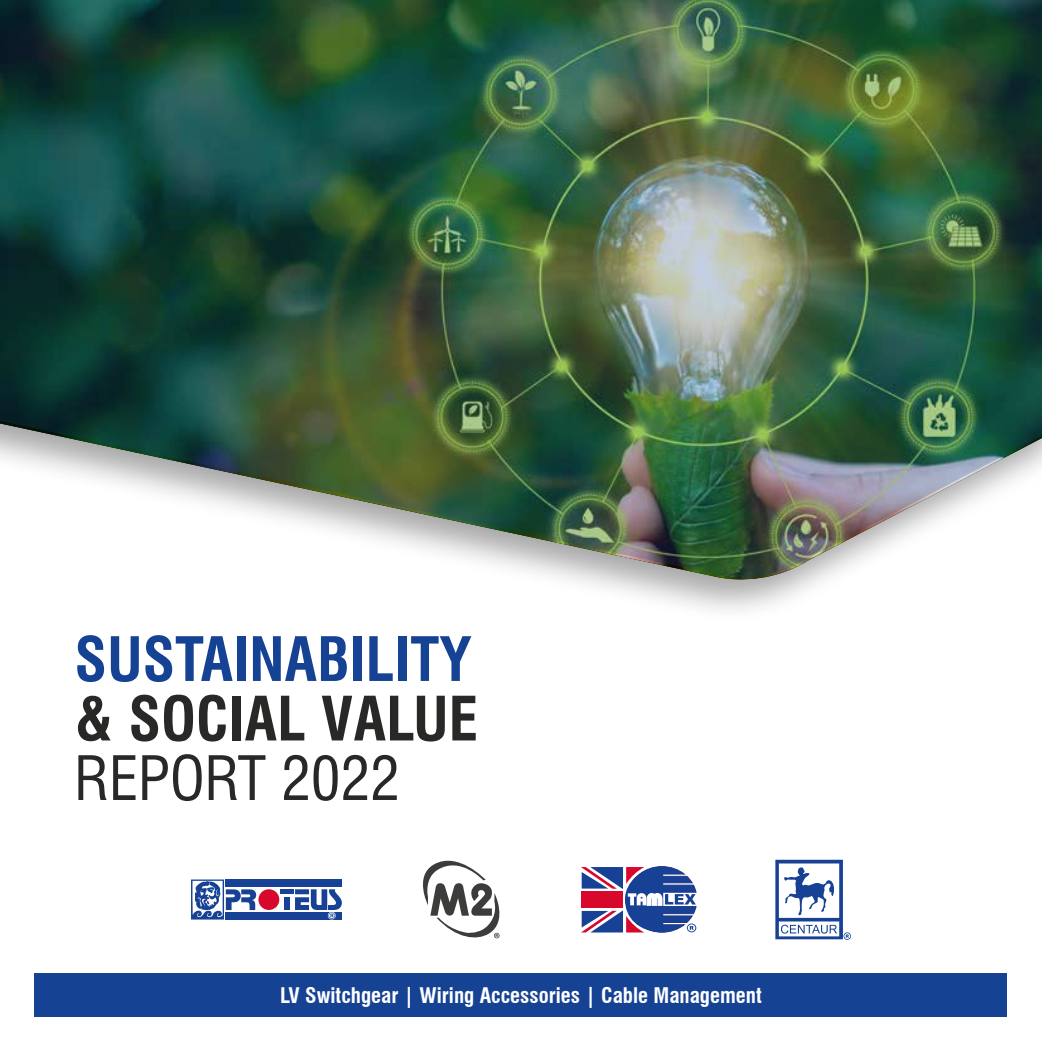
<style>
.page{position:relative;width:1042px;height:1042px;background:#fff}
.page>*{position:absolute;margin:0;border:0;box-sizing:border-box;transform-origin:0 0}
.t1{font:700 condensed 59.5px "Swiss 721 BT";color:#164294}
.t2{font:700 condensed 59.5px "Swiss 721 BT";color:#282827}
.t3{font:condensed 59.5px "Swiss 721 BT";color:#282827}
.t4{font:700 condensed 21px "Swiss 721 BT";color:#fff}
</style>
<div class="page">
<div style="left:35px;top:973px;width:972px;height:44px;background:#164294"></div>
<div style="left:0;top:0;width:1042px;height:623px;background:#000;opacity:.35"></div>
<img style="left:0;top:0;width:1042px;height:579px">
<svg style="left:775px;top:860px;width:75px;height:79px"></svg>
<div style="left:225px;top:879px;width:117px;height:8px;background:#164194"></div>
<div style="left:225px;top:911px;width:117px;height:8px;background:#164194"></div>
<svg style="left:295px;top:889px;width:47px;height:29px"></svg>
<svg style="left:191px;top:879px;width:65px;height:40px"></svg>
<div style="left:258px;top:889px;width:21px;height:21px;background:#d7082c;border-radius:50%"></div>
<div style="left:279px;top:889px;width:14px;height:5px;background:#164194"></div>
<div style="left:284px;top:897px;width:5px;height:13px;background:#164194"></div>
<svg style="left:581px;top:866px;width:116px;height:67px"></svg>
<svg style="left:423px;top:860px;width:77px;height:79px"></svg>
<h1 class="t1" style="left:74px;top:623px;width:399px">SUSTAINABILITY</h1>
<h1 class="t2" style="left:74px;top:683px;width:405px">&amp; SOCIAL VALUE</h1>
<h1 class="t3" style="left:74px;top:742px;width:327px">REPORT 2022</h1>
<p class="t4" style="left:280px;top:983px;width:483px">LV Switchgear | Wiring Accessories | Cable Management</p>
</div>
